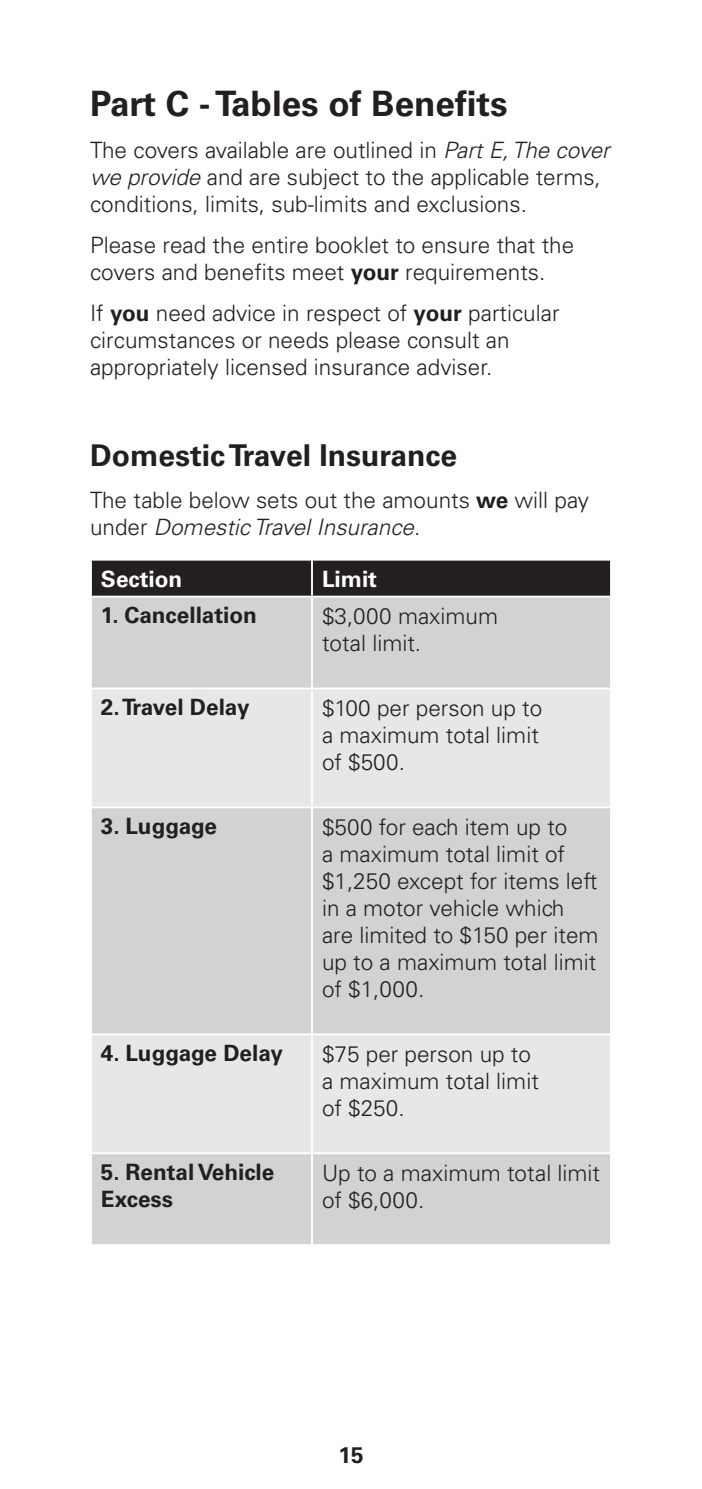
<style>
.page{position:relative;width:702px;height:1489px;background:#fff}
.page>*{position:absolute;margin:0;border:0;box-sizing:border-box;transform-origin:0 0}
.Heading{font:700 35px "Univers";color:#231f20}
.Sub_Heading{font:700 30px "Univers";color:#231f20}
.Text{font:300 22.5px/27px "Univers";color:#231f20}
.Text-2{font:700 22.5px/27px "Univers";color:#231f20}
.Text-3{font:700 22.5px "Univers";letter-spacing:-.02em;color:#231f20}
.Text-4{font:700 22.5px "Univers";color:#fff}
.s1{font-style:italic}
.s2{font-weight:700}
</style>
<div class="page">
<div style="left:92px;top:560px;width:518px;height:35px;background:#231f20"></div>
<div style="left:92px;top:597px;width:518px;height:647px;background:#d1d2d4"></div>
<svg style="left:92px;top:689px;width:518px;height:463px;background:#dbdcde"></svg>
<hr style="left:311px;top:560px;width:2px;height:35px;background:#fff">
<hr style="left:311px;top:597px;width:2px;height:90px;background:#fff">
<hr style="left:90px;top:687px;width:222px;height:2px;background:#fff">
<hr style="left:312px;top:687px;width:300px;height:2px;background:#fff">
<hr style="left:311px;top:689px;width:2px;height:117px;background:#fff">
<hr style="left:90px;top:806px;width:222px;height:2px;background:#fff">
<hr style="left:312px;top:806px;width:300px;height:2px;background:#fff">
<hr style="left:311px;top:808px;width:2px;height:225px;background:#fff">
<hr style="left:90px;top:1033px;width:222px;height:2px;background:#fff">
<hr style="left:312px;top:1033px;width:300px;height:2px;background:#fff">
<hr style="left:311px;top:1035px;width:2px;height:117px;background:#fff">
<hr style="left:90px;top:1152px;width:222px;height:2px;background:#fff">
<hr style="left:312px;top:1152px;width:300px;height:2px;background:#fff">
<hr style="left:311px;top:1154px;width:2px;height:90px;background:#fff">
<p class="Heading" style="left:90px;top:83px;width:419px">Part C - Tables of Benefits</p>
<p class="Text" style="left:90px;top:136px;width:521px">The covers available are outlined in <span class="s1">Part E, The cover we provide</span> and are subject to the applicable terms, conditions, limits, sub-limits and exclusions.</p>
<p class="Text" style="left:90px;top:231px;width:485px">Please read the entire booklet to ensure that the covers and benefits meet <span class="s2">your</span> requirements.</p>
<p class="Text" style="left:90px;top:299px;width:471px">If <span class="s2">you</span> need advice in respect of <span class="s2">your</span> particular circumstances or needs please consult an appropriately licensed insurance adviser.</p>
<p class="Sub_Heading" style="left:90px;top:438px;width:369px">Domestic Travel Insurance</p>
<p class="Text" style="left:90px;top:486px;width:500px">The table below sets out the amounts <span class="s2">we</span> will pay under <span class="s1">Domestic Travel Insurance</span>.</p>
<p class="Text-4" style="left:101px;top:565px;width:83px">Section</p>
<p class="Text-4" style="left:322px;top:565px;width:57px">Limit</p>
<p class="Text-2" style="left:101px;top:602px;width:157px">1. Cancellation</p>
<p class="Text" style="left:322px;top:603px;width:177px">$3,000 maximum total limit.</p>
<p class="Text-3" style="left:101px;top:694px;width:150px">2. Travel Delay</p>
<p class="Text" style="left:322px;top:695px;width:222px">$100 per person up to a maximum total limit of $500.</p>
<p class="Text-2" style="left:101px;top:813px;width:118px">3. Luggage</p>
<p class="Text" style="left:322px;top:813px;width:278px">$500 for each item up to<br>a maximum total limit of $1,250 except for items left in a motor vehicle which are limited to $150 per item up to a maximum total limit of $1,000.</p>
<p class="Text-2" style="left:101px;top:1039px;width:183px">4. Luggage Delay</p>
<p class="Text" style="left:322px;top:1040px;width:218px">$75 per person up to a maximum total limit of $250.</p>
<p class="Text-2" style="left:101px;top:1158px;width:175px">5. Rental Vehicle<br>Excess</p>
<p class="Text" style="left:322px;top:1159px;width:279px">Up to a maximum total limit of $6,000.</p>
<p class="Text-2" style="left:338px;top:1441px;width:27px">15</p>
</div>
